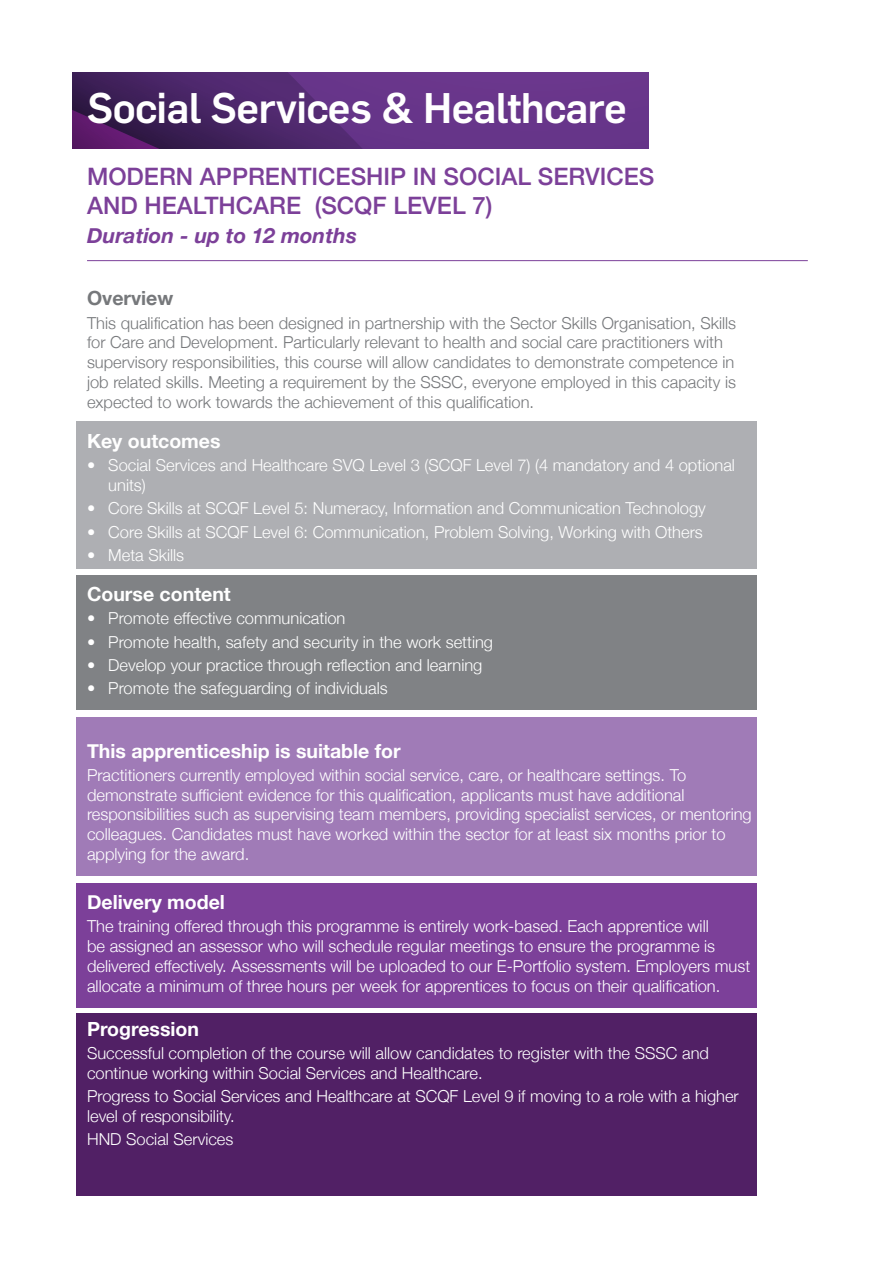
<style>
.page{position:relative;width:893px;height:1263px;background:#fff}
.page>*{position:absolute;margin:0;border:0;box-sizing:border-box;transform-origin:0 0}
.Heading_1{font:500 42px "Flama";letter-spacing:-.015em;color:#fff}
.course_headings_purp{font:500 24px/28.8px "Helvetica Neue";color:#7c4099}
.duration{font:italic 700 21px "Helvetica Neue";color:#7c4099}
.course_overview_head{font:700 19.5px "Helvetica Neue";color:#fff}
.course_overview_head-2{font:700 19.5px "Helvetica Neue";color:#76787b}
.main_course_info{font:300 16.5px/19.8px "Helvetica Neue";color:#fff}
.main_course_info-2{font:300 16.5px/19.8px "Helvetica Neue";color:#76787b}
</style>
<div class="page">
<div style="left:77px;top:575px;width:680px;height:135px;background:#808285"></div>
<div style="left:77px;top:1013px;width:680px;height:183px;background:#512065"></div>
<div style="left:77px;top:421px;width:680px;height:147px;background:#aeafb3"></div>
<div style="left:77px;top:718px;width:680px;height:158px;background:#a07bb7"></div>
<div style="left:77px;top:884px;width:680px;height:124px;background:#7c4099"></div>
<svg style="left:72px;top:72px;width:576px;height:76px;background:#592d78"></svg>
<hr style="left:87px;top:260px;width:721px;height:1px;background:#7c4099">
<p class="Heading_1" style="left:87px;top:78px;width:541px">Social Services &amp; Healthcare</p>
<p class="course_headings_purp" style="left:87px;top:160px;width:569px">MODERN APPRENTICESHIP IN SOCIAL SERVICES<br>AND HEALTHCARE (SCQF LEVEL 7)</p>
<p class="duration" style="left:87px;top:219px;width:271px">Duration - up to 12 months</p>
<p class="course_overview_head-2" style="left:87px;top:283px;width:88px">Overview</p>
<p class="main_course_info-2" style="left:87px;top:312px;width:651px">This qualification has been designed in partnership with the Sector Skills Organisation, Skills for Care and Development. Particularly relevant to health and social care practitioners with supervisory responsibilities, this course will allow candidates to demonstrate competence in job related skills. Meeting a requirement by the SSSC, everyone employed in this capacity is expected to work towards the achievement of this qualification.</p>
<p class="course_overview_head" style="left:87px;top:426px;width:135px">Key outcomes</p>
<p class="main_course_info" style="left:108px;top:454px;width:628px;text-indent:-21px">• Social Services and Healthcare SVQ Level 3 (SCQF Level 7) (4 mandatory and 4 optional units)</p>
<p class="main_course_info" style="left:87px;top:497px;width:620px">• Core Skills at SCQF Level 5: Numeracy, Information and Communication Technology</p>
<p class="main_course_info" style="left:87px;top:521px;width:617px">• Core Skills at SCQF Level 6: Communication, Problem Solving, Working with Others</p>
<p class="main_course_info" style="left:87px;top:544px;width:99px">• Meta Skills</p>
<p class="course_overview_head" style="left:87px;top:579px;width:145px">Course content</p>
<p class="main_course_info" style="left:87px;top:607px;width:260px">• Promote effective communication</p>
<p class="main_course_info" style="left:87px;top:631px;width:408px">• Promote health, safety and security in the work setting</p>
<p class="main_course_info" style="left:87px;top:654px;width:397px">• Develop your practice through reflection and learning</p>
<p class="main_course_info" style="left:87px;top:677px;width:302px">• Promote the safeguarding of individuals</p>
<p class="course_overview_head" style="left:87px;top:735px;width:315px">This apprenticeship is suitable for</p>
<p class="main_course_info" style="left:87px;top:764px;width:666px">Practitioners currently employed within social service, care, or healthcare settings. To demonstrate sufficient evidence for this qualification, applicants must have additional responsibilities such as supervising team members, providing specialist services, or mentoring colleagues. Candidates must have worked within the sector for at least six months prior to applying for the award.</p>
<p class="course_overview_head" style="left:87px;top:887px;width:139px">Delivery model</p>
<p class="main_course_info" style="left:87px;top:915px;width:665px">The training offered through this programme is entirely work-based. Each apprentice will<br>be assigned an assessor who will schedule regular meetings to ensure the programme is delivered effectively. Assessments will be uploaded to our E-Portfolio system. Employers must allocate a minimum of three hours per week for apprentices to focus on their qualification.</p>
<p class="course_overview_head" style="left:87px;top:1014px;width:113px">Progression</p>
<p class="main_course_info" style="left:87px;top:1042px;width:623px">Successful completion of the course will allow candidates to register with the SSSC and continue working within Social Services and Healthcare.</p>
<p class="main_course_info" style="left:87px;top:1085px;width:653px">Progress to Social Services and Healthcare at SCQF Level 9 if moving to a role with a higher level of responsibility.</p>
<p class="main_course_info" style="left:87px;top:1128px;width:148px">HND Social Services</p>
</div>
